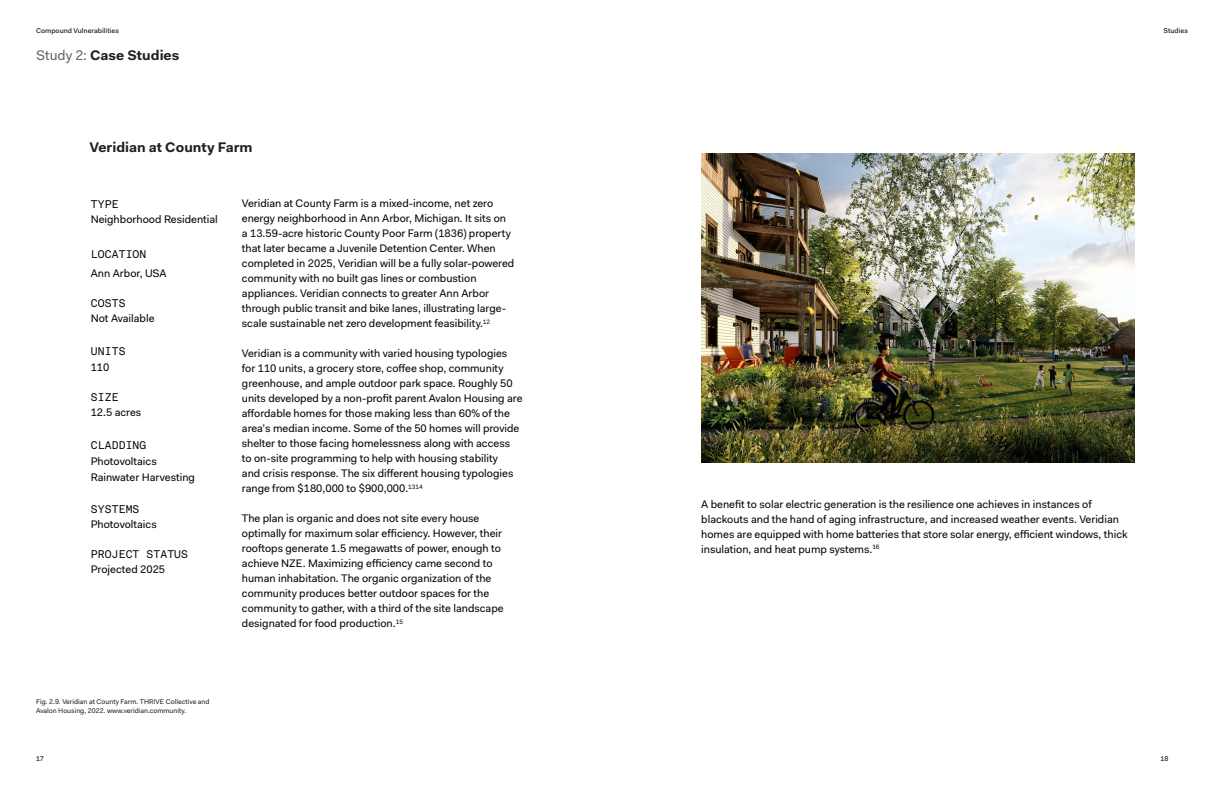
<style>
.page{position:relative;width:1224px;height:792px;background:#fff}
.page>*{position:absolute;margin:0;border:0;box-sizing:border-box;transform-origin:0 0}
.OFU_MOP_Fakt_14{font:700 14px "Fakt";color:#231f20}
.OFU_MOP_Titles_Fakt{font:700 14px "Fakt";color:#231f20}
.OFU_Research_Report{font:11px/15px "Fakt";color:#040503}
.Paragraph_Style_1{font:11px "Akkurat Std Mono";letter-spacing:.015em;color:#040503}
.OFU_Research_Report-2{font:7px/8.4px "Fakt";color:#231f20}
.OFU_Research_Report-3{font:500 7px "Fakt";color:#231f20}
.s1{font-weight:400;color:#656568}
</style>
<div class="page">
<img style="left:702px;top:153px;width:432px;height:309px">
<p class="OFU_Research_Report-3" style="left:36px;top:26px;width:84px">Compound Vulnerabilities</p>
<p class="OFU_MOP_Titles_Fakt" style="left:36px;top:46px;width:145px"><span class="s1">Study 2:</span> Case Studies</p>
<p class="OFU_MOP_Fakt_14" style="left:90px;top:139px;width:165px">Veridian at County Farm</p>
<p class="Paragraph_Style_1" style="left:91px;top:198px;width:29px">TYPE</p>
<p class="OFU_Research_Report" style="left:91px;top:212px;width:129px">Neighborhood Residential</p>
<p class="Paragraph_Style_1" style="left:91px;top:248px;width:57px">LOCATION</p>
<p class="OFU_Research_Report" style="left:91px;top:266px;width:77px">Ann Arbor, USA</p>
<p class="Paragraph_Style_1" style="left:91px;top:297px;width:36px">COSTS</p>
<p class="OFU_Research_Report" style="left:91px;top:311px;width:65px">Not Available</p>
<p class="Paragraph_Style_1" style="left:91px;top:345px;width:36px">UNITS</p>
<p class="OFU_Research_Report" style="left:91px;top:360px;width:20px">110</p>
<p class="Paragraph_Style_1" style="left:91px;top:391px;width:29px">SIZE</p>
<p class="OFU_Research_Report" style="left:91px;top:405px;width:52px">12.5 acres</p>
<p class="Paragraph_Style_1" style="left:91px;top:439px;width:57px">CLADDING</p>
<p class="OFU_Research_Report" style="left:91px;top:454px;width:68px">Photovoltaics</p>
<p class="OFU_Research_Report" style="left:91px;top:470px;width:106px">Rainwater Harvesting</p>
<p class="Paragraph_Style_1" style="left:91px;top:502px;width:50px">SYSTEMS</p>
<p class="OFU_Research_Report" style="left:91px;top:516px;width:68px">Photovoltaics</p>
<p class="Paragraph_Style_1" style="left:91px;top:547px;width:99px">PROJECT STATUS</p>
<p class="OFU_Research_Report" style="left:91px;top:561px;width:76px">Projected 2025</p>
<p class="OFU_Research_Report" style="left:242px;top:196px;width:274px">Veridian at County Farm is a mixed-income, net zero energy neighborhood in Ann Arbor, Michigan. It sits on a 13.59-acre historic County Poor Farm (1836) property that later became a Juvenile Detention Center. When completed in 2025, Veridian will be a fully solar-powered community with no built gas lines or combustion appliances. Veridian connects to greater Ann Arbor through public transit and bike lanes, illustrating large&shy;scale sustainable net zero development feasibility.<sup>12</sup></p>
<p class="OFU_Research_Report" style="left:242px;top:346px;width:282px">Veridian is a community with varied housing typologies for 110 units, a grocery store, coffee shop, community greenhouse, and ample outdoor park space. Roughly 50 units developed by a non-profit parent Avalon Housing are affordable homes for those making less than 60% of the area’s median income. Some of the 50 homes will provide shelter to those facing homelessness along with access to on-site programming to help with housing stability<br>and crisis response. The six different housing typologies range from $180,000 to $900,000.<sup>1314</sup></p>
<p class="OFU_Research_Report" style="left:242px;top:511px;width:263px">The plan is organic and does not site every house optimally for maximum solar efficiency. However, their rooftops generate 1.5 megawatts of power, enough to achieve NZE. Maximizing efficiency came second to human inhabitation. The organic organization of the community produces better outdoor spaces for the community to gather, with a third of the site landscape designated for food production.<sup>15</sup></p>
<p class="OFU_Research_Report-2" style="left:36px;top:698px;width:175px">Fig. 2.9. Veridian at County Farm. THRIVE Collective and<br>Avalon Housing, 2022. www.veridian.community.</p>
<p class="OFU_Research_Report-3" style="left:1164px;top:26px;width:26px">Studies</p>
<p class="OFU_Research_Report" style="left:701px;top:496px;width:428px">A benefit to solar electric generation is the resilience one achieves in instances of blackouts and the hand of aging infrastructure, and increased weather events. Veridian homes are equipped with home batteries that store solar energy, efficient windows, thick insulation, and heat pump systems.<sup>16</sup></p>
<p class="OFU_Research_Report-3" style="left:36px;top:755px;width:9px">17</p>
<p class="OFU_Research_Report-3" style="left:1161px;top:755px;width:9px">18</p>
</div>
